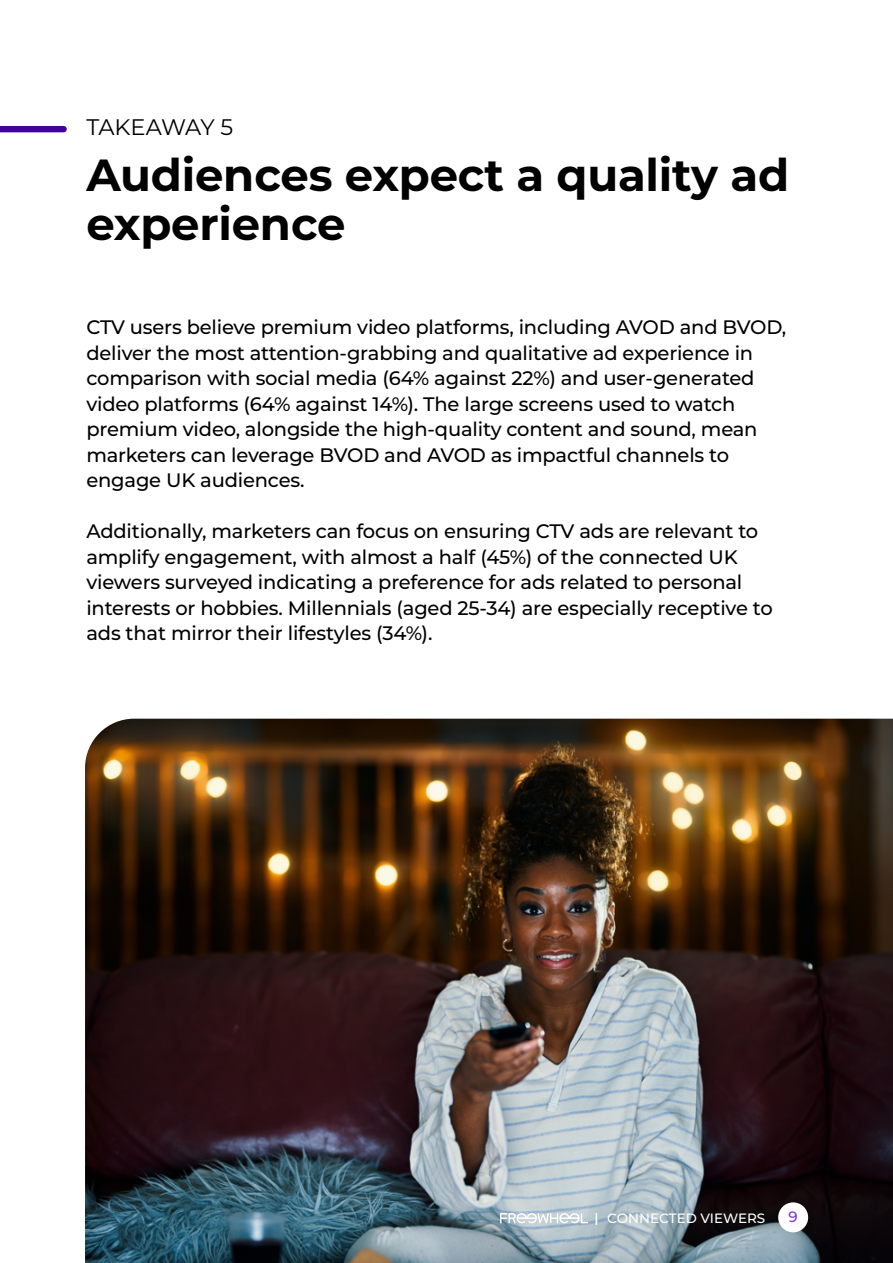
<style>
.page{position:relative;width:893px;height:1263px;background:#fff}
.page>*{position:absolute;margin:0;border:0;box-sizing:border-box;transform-origin:0 0}
.t1{font:700 45px/49.5px "Montserrat";letter-spacing:-.005em;color:#000}
.t2{font:22.5px "Montserrat";letter-spacing:-.035em;color:#000}
.t3{font:500 19.5px/25.5px "Montserrat";letter-spacing:-.01em;color:#000}
.t4{font:500 15px "Montserrat";color:#7a39cb}
.t5{font:500 13.5px "Montserrat";color:#fff}
</style>
<div class="page">
<svg style="left:0;top:126px;width:67px;height:6px"></svg>
<img style="left:85px;top:719px;width:808px;height:544px">
<div style="left:778px;top:1202px;width:30px;height:30px;background:#fff;border-radius:50%"></div>
<svg style="left:500px;top:1213px;width:88px;height:10px"></svg>
<svg style="left:596px;top:1213px;width:1px;height:12px"></svg>
<p class="t2" style="left:86px;top:111px;width:148px">TAKEAWAY 5</p>
<h1 class="t1" style="left:86px;top:148px;width:704px">Audiences expect a quality ad experience</h1>
<p class="t3" style="left:86px;top:314px;width:701px">CTV users believe premium video platforms, including AVOD and BVOD, deliver the most attention-grabbing and qualitative ad experience in comparison with social media (64% against 22%) and user-generated video platforms (64% against 14%). The large screens used to watch premium video, alongside the high-quality content and sound, mean marketers can leverage BVOD and AVOD as impactful channels to engage UK audiences.</p>
<p class="t3" style="left:86px;top:518px;width:688px">Additionally, marketers can focus on ensuring CTV ads are relevant to amplify engagement, with almost a half (45%) of the connected UK viewers surveyed indicating a preference for ads related to personal interests or hobbies. Millennials (aged 25-34) are especially receptive to ads that mirror their lifestyles (34%).</p>
<p class="t5" style="left:607px;top:1209px;width:159px">CONNECTED VIEWERS</p>
<p class="t4" style="left:788px;top:1206px;width:11px">9</p>
</div>
